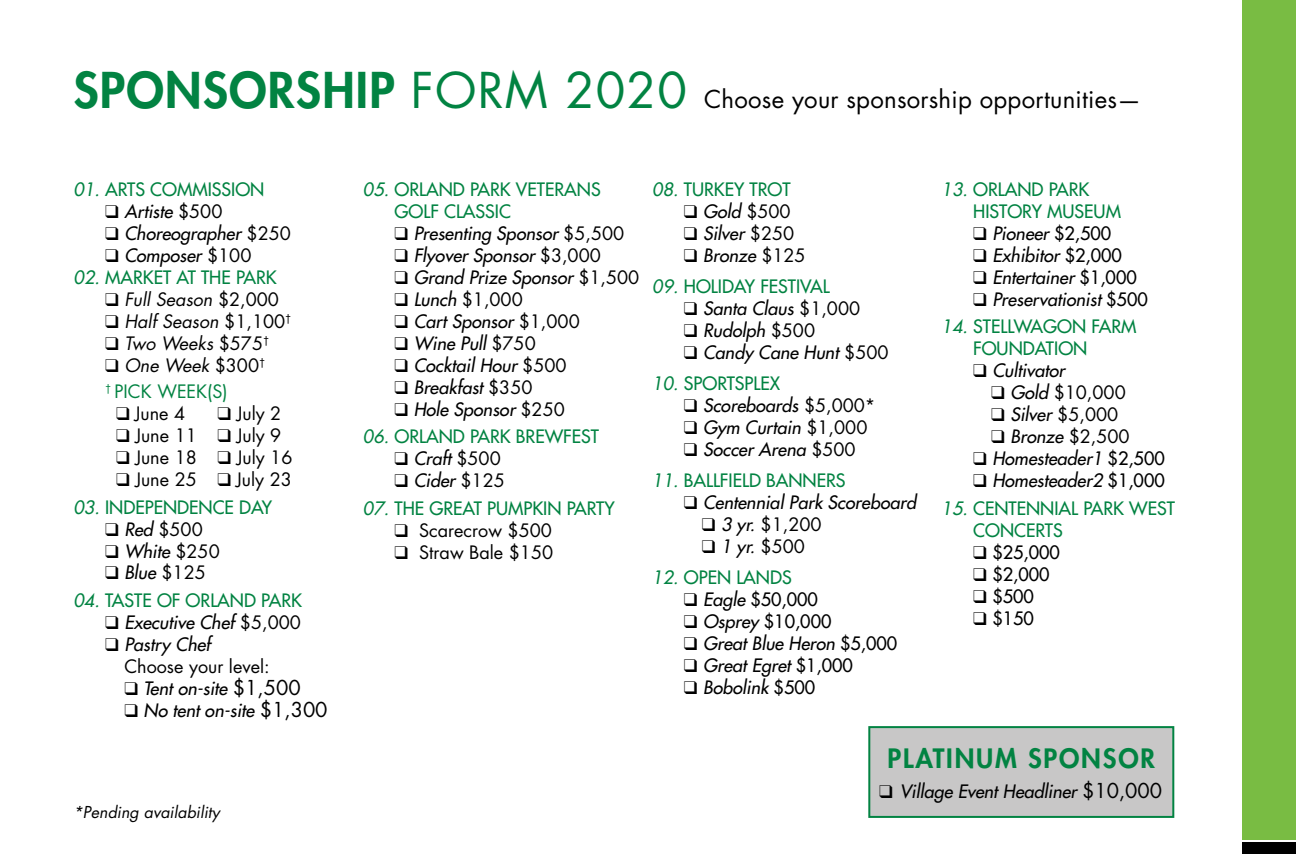
<style>
.page{position:relative;width:1296px;height:864px;background:#fff}
.page>*{position:absolute;margin:0;border:0;box-sizing:border-box;transform-origin:0 0}
.t1{font:800 26px "Futura Std";letter-spacing:.07em;color:#028342}
.t2{font:24px "Futura Std";letter-spacing:.01em;color:#000}
.t3{font:italic 500 18px "Futura Std";color:#000}
.t4{font:500 18px/22px "Futura Std";color:#028342}
.t5{font:18px/22px "Futura Std";color:#000}
.t6{font:500 18px "Futura Std";color:#000}
.t7{font:italic 18px "Futura Std";color:#000}
.t8{font:18px/26px "Futura Std";color:#028342}
.t9{font:italic 16px "Futura Std";color:#000}
.s1{font-weight:800;font-size:48px;color:#028342}
.s2{font-size:48px;color:#028342}
.s3{font-style:italic}
.s4{font-weight:400;font-style:normal}
.s5{font-style:normal}
.s6{color:#000}
.s7{font-style:italic;color:#000}
.s8{font-weight:500;font-style:italic}
.s9{font-weight:400;font-style:normal;font-size:20px}
</style>
<div class="page">
<div style="left:869px;top:727px;width:304px;height:90px;background:#c8c7c7"></div>
<div style="left:868px;top:726px;width:306px;height:92px;border:2px solid #028342"></div>
<div style="left:1242px;top:0;width:54px;height:840px;background:#79bc43"></div>
<div style="left:1242px;top:842px;width:54px;height:12px;background:#000"></div>
<h2 class="t2" style="left:73px;top:84px;width:1069px"><span class="s1">SPONSORSHIP</span> <span class="s2">FORM 2020</span> Choose your sponsorship opportunities—</h2>
<p class="t4" style="left:74px;top:178px;width:192px"><span class="s3">01.</span> ARTS COMMISSION</p>
<p class="t3" style="left:105px;top:200px;width:119px">❑ Artiste <span class="s4">$500</span></p>
<p class="t3" style="left:105px;top:222px;width:187px">❑ Choreographer <span class="s4">$250</span></p>
<p class="t3" style="left:105px;top:244px;width:148px">❑ Composer <span class="s4">$100</span></p>
<p class="t4" style="left:74px;top:266px;width:205px"><span class="s3">02.</span> MARKET AT THE PARK</p>
<p class="t7" style="left:105px;top:288px;width:175px">❑ Full Season <span class="s5">$2,000</span></p>
<p class="t7" style="left:105px;top:310px;width:188px">❑ Half Season <span class="s5">$1,100</span><sup>†</sup></p>
<p class="t7" style="left:105px;top:332px;width:166px">❑ Two Weeks <span class="s5">$575</span><sup>†</sup></p>
<p class="t8" style="left:105px;top:352px;width:162px"><span class="s6">❑</span> <span class="s7">One Week</span> <span class="s6">$300</span><sup>† </sup><sup>†</sup> PICK WEEK(S)</p>
<p class="t5" style="left:116px;top:402px;width:71px">❑ June 4</p>
<p class="t5" style="left:218px;top:402px;width:65px">❑ July 2</p>
<p class="t5" style="left:116px;top:424px;width:167px">❑ June 11 ❑ July 9</p>
<p class="t5" style="left:116px;top:446px;width:178px">❑ June 18 ❑ July 16</p>
<p class="t5" style="left:116px;top:468px;width:177px">❑ June 25 ❑ July 23</p>
<p class="t4" style="left:74px;top:496px;width:200px"><span class="s3">03.</span> INDEPENDENCE DAY</p>
<p class="t5" style="left:105px;top:518px;width:99px">❑ <span class="s8">Red</span> $500</p>
<p class="t3" style="left:105px;top:540px;width:116px">❑ White <span class="s4">$250</span></p>
<p class="t3" style="left:105px;top:562px;width:102px">❑ Blue <span class="s4">$125</span></p>
<p class="t4" style="left:74px;top:590px;width:230px"><span class="s3">04.</span> TASTE OF ORLAND PARK</p>
<p class="t3" style="left:105px;top:611px;width:197px">❑ Executive Chef <span class="s4">$5,000</span></p>
<p class="t5" style="left:124px;top:634px;width:147px;text-indent:-19px">❑ <span class="s8">Pastry Chef<br></span>Choose your level:</p>
<p class="t3" style="left:124px;top:677px;width:178px">❑ Tent on-site <span class="s9">$1,500</span></p>
<p class="t3" style="left:124px;top:699px;width:205px">❑ No tent on-site <span class="s9">$1,300</span></p>
<p class="t9" style="left:73px;top:802px;width:148px">*Pending availability</p>
<p class="t4" style="left:395px;top:178px;width:208px;text-indent:-32px"><span class="s3">05.</span> ORLAND PARK VETERANS<br>GOLF CLASSIC</p>
<p class="t3" style="left:395px;top:222px;width:231px">❑ Presenting Sponsor <span class="s4">$5,500</span></p>
<p class="t3" style="left:395px;top:244px;width:208px">❑ Flyover Sponsor <span class="s4">$3,000</span></p>
<p class="t3" style="left:395px;top:266px;width:246px">❑ Grand Prize Sponsor <span class="s4">$1,500</span></p>
<p class="t5" style="left:395px;top:288px;width:130px">❑ <span class="s8">Lunch</span> $1,000</p>
<p class="t3" style="left:395px;top:310px;width:187px">❑ Cart Sponsor <span class="s4">$1,000</span></p>
<p class="t3" style="left:395px;top:332px;width:143px">❑ Wine Pull <span class="s4">$750</span></p>
<p class="t3" style="left:395px;top:354px;width:174px">❑ Cocktail Hour <span class="s4">$500</span></p>
<p class="t3" style="left:395px;top:376px;width:140px">❑ Breakfast <span class="s4">$350</span></p>
<p class="t3" style="left:395px;top:398px;width:172px">❑ Hole Sponsor <span class="s4">$250</span></p>
<p class="t4" style="left:363px;top:426px;width:238px"><span class="s3">06.</span> ORLAND PARK BREWFEST</p>
<p class="t3" style="left:395px;top:448px;width:108px">❑ Craft <span class="s4">$500</span></p>
<p class="t3" style="left:395px;top:470px;width:112px">❑ Cider <span class="s4">$125</span></p>
<p class="t4" style="left:363px;top:498px;width:253px"><span class="s3">07.</span> THE GREAT PUMPKIN PARTY</p>
<p class="t5" style="left:395px;top:520px;width:159px">❑ Scarecrow $500</p>
<p class="t5" style="left:395px;top:542px;width:160px">❑ Straw Bale $150</p>
<p class="t4" style="left:652px;top:178px;width:140px"><span class="s3">08.</span> TURKEY TROT</p>
<p class="t3" style="left:684px;top:200px;width:108px">❑ Gold <span class="s4">$500</span></p>
<p class="t3" style="left:684px;top:222px;width:112px">❑ Silver <span class="s4">$250</span></p>
<p class="t3" style="left:684px;top:244px;width:123px">❑ Bronze <span class="s4">$125</span></p>
<p class="t4" style="left:652px;top:275px;width:179px"><span class="s3">09.</span> HOLIDAY FESTIVAL</p>
<p class="t3" style="left:684px;top:297px;width:178px">❑ Santa Claus <span class="s4">$1,000</span></p>
<p class="t3" style="left:684px;top:319px;width:133px">❑ Rudolph <span class="s4">$500</span></p>
<p class="t3" style="left:684px;top:341px;width:206px">❑ Candy Cane Hunt <span class="s4">$500</span></p>
<p class="t4" style="left:652px;top:372px;width:129px"><span class="s3">10.</span> SPORTSPLEX</p>
<p class="t3" style="left:684px;top:394px;width:193px">❑ Scoreboards <span class="s4">$5,000*</span></p>
<p class="t3" style="left:684px;top:416px;width:185px">❑ Gym Curtain <span class="s4">$1,000</span></p>
<p class="t3" style="left:684px;top:438px;width:173px">❑ Soccer Arena <span class="s4">$500</span></p>
<p class="t4" style="left:652px;top:469px;width:195px"><span class="s3">11.</span> BALLFIELD BANNERS</p>
<p class="t3" style="left:684px;top:491px;width:234px">❑ Centennial Park Scoreboard</p>
<p class="t5" style="left:702px;top:513px;width:121px">❑ <span class="s8">3 yr.</span> $1,200</p>
<p class="t3" style="left:702px;top:535px;width:105px">❑ 1 yr. <span class="s4">$500</span></p>
<p class="t4" style="left:652px;top:566px;width:141px"><span class="s3">12.</span> OPEN LANDS</p>
<p class="t6" style="left:684px;top:588px;width:136px">❑ <span class="s3">Eagle</span> $50,000</p>
<p class="t6" style="left:684px;top:610px;width:149px">❑ <span class="s3">Osprey</span> $10,000</p>
<p class="t3" style="left:684px;top:632px;width:215px">❑ Great Blue Heron <span class="s5">$5,000</span></p>
<p class="t3" style="left:684px;top:654px;width:171px">❑ Great Egret <span class="s5">$1,000</span></p>
<p class="t3" style="left:684px;top:676px;width:133px">❑ Bobolink <span class="s5">$500</span></p>
<p class="t4" style="left:973px;top:178px;width:149px;text-indent:-32px"><span class="s3">13.</span> ORLAND PARK<br>HISTORY MUSEUM</p>
<p class="t3" style="left:973px;top:222px;width:140px">❑ Pioneer <span class="s5">$2,500</span></p>
<p class="t3" style="left:973px;top:244px;width:150px">❑ Exhibitor <span class="s5">$2,000</span></p>
<p class="t3" style="left:973px;top:266px;width:165px">❑ Entertainer <span class="s5">$1,000</span></p>
<p class="t3" style="left:973px;top:288px;width:176px">❑ Preservationist <span class="s5">$500</span></p>
<p class="t4" style="left:973px;top:316px;width:165px;text-indent:-32px"><span class="s3">14.</span> STELLWAGON FARM<br>FOUNDATION</p>
<p class="t3" style="left:973px;top:359px;width:93px">❑ Cultivator</p>
<p class="t5" style="left:991px;top:382px;width:136px">❑ <span class="s8">Gold</span> $10,000</p>
<p class="t3" style="left:991px;top:403px;width:129px">❑ Silver <span class="s4">$5,000</span></p>
<p class="t3" style="left:991px;top:425px;width:140px">❑ Bronze <span class="s4">$2,500</span></p>
<p class="t3" style="left:973px;top:447px;width:193px">❑ Homesteader1 <span class="s5">$2,500</span></p>
<p class="t3" style="left:973px;top:469px;width:193px">❑ Homesteader2 <span class="s5">$1,000</span></p>
<p class="t4" style="left:973px;top:498px;width:203px;text-indent:-32px"><span class="s3">15.</span> CENTENNIAL PARK WEST<br>CONCERTS</p>
<p class="t6" style="left:973px;top:541px;width:88px">❑ $25,000</p>
<p class="t6" style="left:973px;top:563px;width:78px">❑ $2,000</p>
<p class="t6" style="left:973px;top:585px;width:62px">❑ $500</p>
<p class="t6" style="left:973px;top:607px;width:62px">❑ $150</p>
<h1 class="t1" style="left:888px;top:742px;width:269px">PLATINUM SPONSOR</h1>
<p class="t3" style="left:879px;top:780px;width:284px">❑ Village Event Headliner <span class="s9">$10,000</span></p>
</div>
